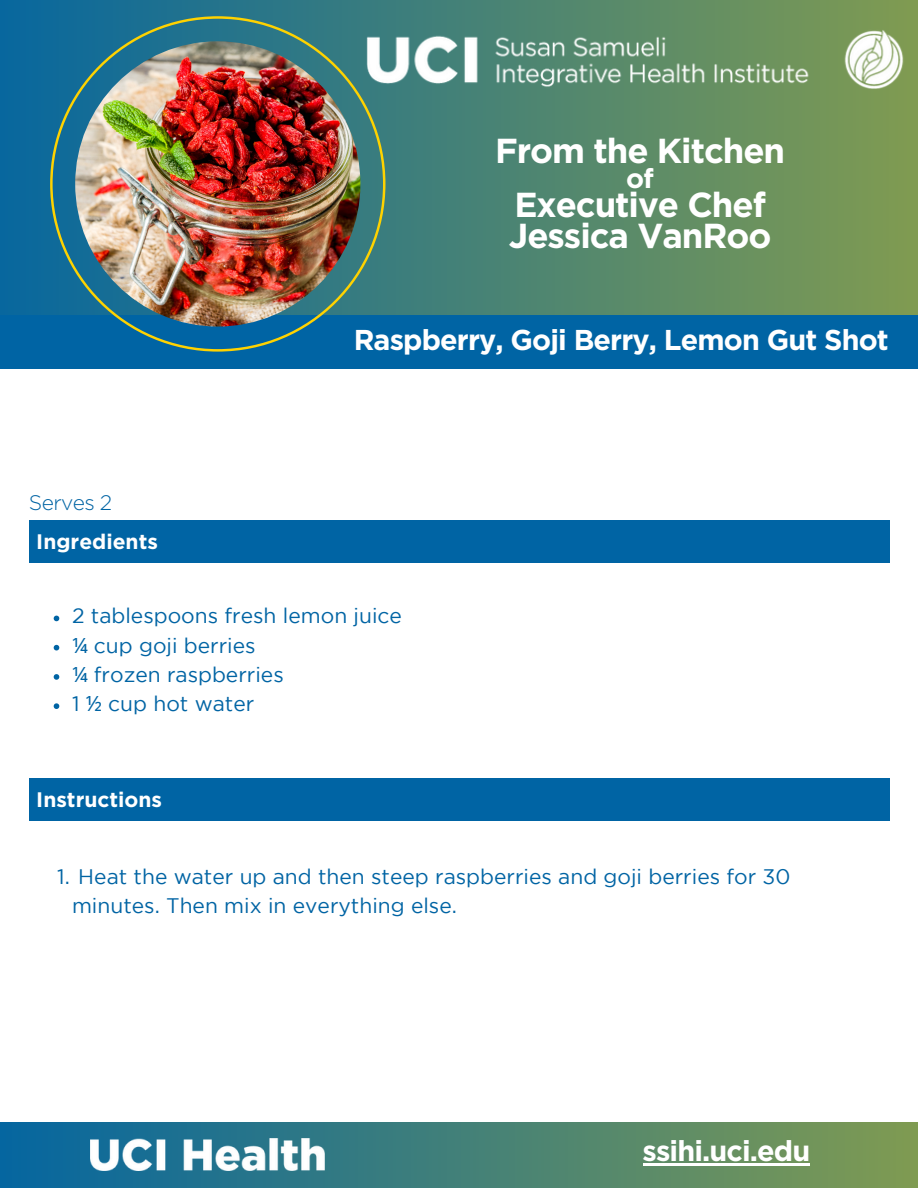
<style>
.page{position:relative;width:918px;height:1188px;background:#fff}
.page>*{position:absolute;margin:0;border:0;box-sizing:border-box;transform-origin:0 0}
.t1{font:700 34.65px "Gotham";letter-spacing:-.03em;color:#fff}
.t2{font:700 28.65px "Gotham";letter-spacing:-.03em;color:#fff}
.t3{font:700 27.15px "Gotham";color:#fff}
.t4{font:21px/29.2px "Gotham";color:#0064a4}
.t5{font:700 21px "Gotham";color:#fff}
.t6{font:300 21px "Gotham";letter-spacing:-.03em;color:#0064a4}
.s1{font-family:"Noto Sans"}
</style>
<div class="page">
<img style="left:0;top:1122px;width:918px;height:66px">
<img style="left:90px;top:1138px;width:234px;height:33px">
<img style="left:0;top:0;width:918px;height:315px">
<div style="left:0;top:315px;width:918px;height:54px;background:#0064a4"></div>
<svg style="left:50px;top:16px;width:335px;height:335px"></svg>
<img style="left:362px;top:25px;width:556px;height:66px">
<img style="left:75px;top:41px;width:285px;height:286px;border-radius:50%">
<div style="left:29px;top:520px;width:860px;height:43px;background:#0064a4"></div>
<svg style="left:54px;top:616px;width:5px;height:5px"></svg>
<svg style="left:54px;top:645px;width:5px;height:5px"></svg>
<svg style="left:54px;top:674px;width:5px;height:6px"></svg>
<svg style="left:54px;top:703px;width:5px;height:6px"></svg>
<div style="left:29px;top:778px;width:860px;height:43px;background:#0064a4"></div>
<hr style="left:643px;top:1164px;width:166px;height:2px;background:#fff">
<p class="t1" style="left:495px;top:131px;width:291px">From the Kitchen</p>
<p class="t3" style="left:626px;top:163px;width:29px">of</p>
<p class="t1" style="left:514px;top:185px;width:253px">Executive Chef</p>
<p class="t1" style="left:509px;top:215px;width:264px">Jessica VanRoo</p>
<p class="t6" style="left:29px;top:491px;width:85px">Serves 2</p>
<p class="t5" style="left:36px;top:529px;width:123px">Garnidients</p>
<p class="t5" style="left:36px;top:529px;width:82px">Ingresh</p>
<p class="t2" style="left:354px;top:323px;width:537px">Raspberry, Goji Berry, Lemon Gut Shot</p>
<p class="t4" style="left:72px;top:603px;width:331px">2 tablespoons fresh lemon juice</p>
<p class="t4" style="left:72px;top:632px;width:185px"><span class="s1">¼</span> cup goji berries</p>
<p class="t4" style="left:72px;top:661px;width:213px"><span class="s1">¼</span> frozen raspberries</p>
<p class="t4" style="left:72px;top:691px;width:184px">1 <span class="s1">½</span> cup hot water</p>
<p class="t5" style="left:36px;top:787px;width:127px">Instructions</p>
<p class="t4" style="left:72px;top:863px;width:720px;text-indent:-15px">1. Heat the water up and then steep raspberries and goji berries for 30 minutes. Then mix in everything else.</p>
<p class="t2" style="left:643px;top:1135px;width:169px">ssihi.uci.edu</p>
</div>
